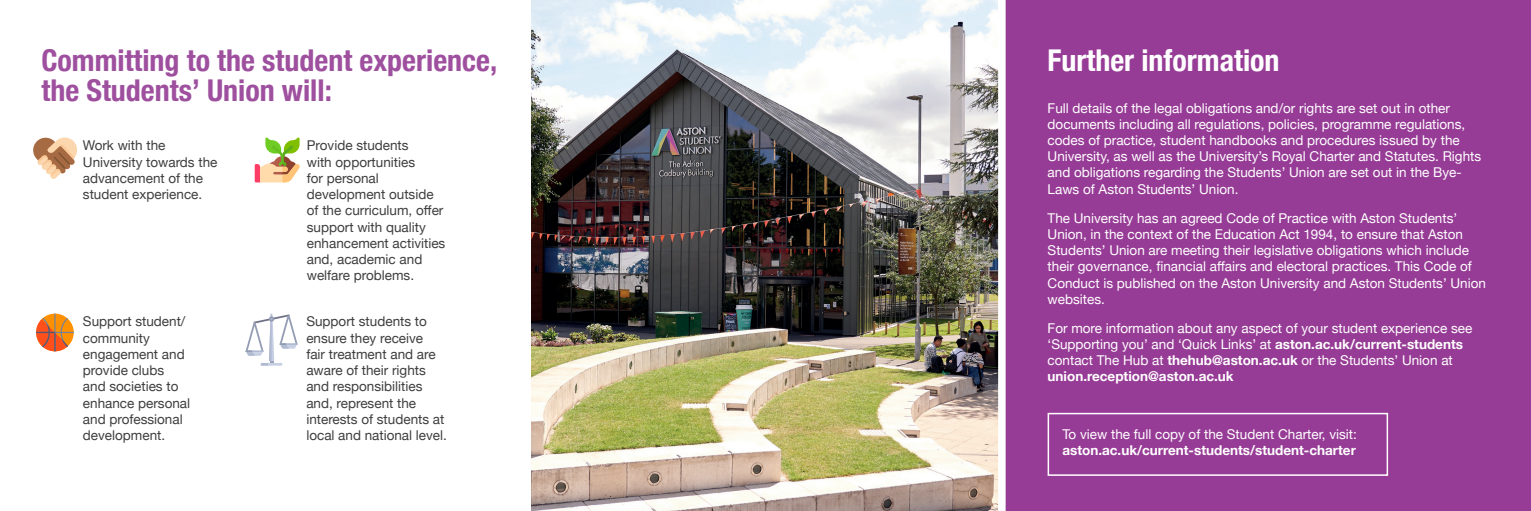
<style>
.page{position:relative;width:1531px;height:511px;background:#fff}
.page>*{position:absolute;margin:0;border:0;box-sizing:border-box;transform-origin:0 0}
.t1{font:700 condensed 30px/30px "Helvetica Neue";color:#9e509f}
.t2{font:700 condensed 30px "Helvetica Neue";color:#fff}
.t3{font:13.5px/16.2px "Helvetica Neue";color:#fff}
.t4{font:13.5px/16.2px "Helvetica Neue";color:#3e3e3f}
.t5{font:700 13.5px/16.2px "Helvetica Neue";color:#fff}
.s1{font-weight:700}
.s2{font-weight:400}
</style>
<div class="page">
<div style="left:999px;top:0;width:532px;height:510px;background:#973c96"></div>
<img style="left:531px;top:0;width:467px;height:510px">
<div style="left:998px;top:0;width:7px;height:510px;background:#fff"></div>
<svg style="left:36px;top:313px;width:38px;height:38px"></svg>
<svg style="left:245px;top:313px;width:53px;height:52px"></svg>
<svg style="left:255px;top:137px;width:45px;height:45px"></svg>
<svg style="left:33px;top:137px;width:45px;height:42px"></svg>
<div style="left:1047px;top:412px;width:341px;height:63px;border:2px solid #fff"></div>
<p class="t1" style="left:41px;top:43px;width:457px">Committing to the student experience, the Students’ Union will:</p>
<p class="t2" style="left:1047px;top:35px;width:233px">Further information</p>
<p class="t3" style="left:1047px;top:100px;width:435px">Full details of the legal obligations and/or rights are set out in other documents including all regulations, policies, programme regulations, codes of practice, student handbooks and procedures issued by the University, as well as the University’s Royal Charter and Statutes. Rights and obligations regarding the Students’ Union are set out in the Bye-Laws of Aston Students’ Union.</p>
<p class="t3" style="left:1047px;top:210px;width:440px">The University has an agreed Code of Practice with Aston Students’ Union, in the context of the Education Act 1994, to ensure that Aston Students’ Union are meeting their legislative obligations which include their governance, financial affairs and electoral practices. This Code of Conduct is published on the Aston University and Aston Students’ Union websites.</p>
<p class="t3" style="left:1047px;top:320px;width:426px">For more information about any aspect of your student experience see ‘Supporting you’ and ‘Quick Links’ at <span class="s1">aston.ac.uk/current-students </span>contact The Hub at <span class="s1">thehub@aston.ac.uk</span> or the Students’ Union at <span class="s1">union.reception@aston.ac.uk</span></p>
<p class="t4" style="left:83px;top:138px;width:136px">Work with the<br>University towards the advancement of the student experience.</p>
<p class="t4" style="left:307px;top:138px;width:140px">Provide students<br>with opportunities<br>for personal development outside of the curriculum, offer support with quality enhancement activities and, academic and welfare problems.</p>
<p class="t4" style="left:83px;top:314px;width:109px">Support student/ community engagement and provide clubs and societies to enhance personal and professional development.</p>
<p class="t4" style="left:306px;top:314px;width:142px">Support students to ensure they receive<br>fair treatment and are aware of their rights and responsibilities and, represent the interests of students at local and national level.</p>
<p class="t5" style="left:1062px;top:425px;width:296px"><span class="s2">To view the full copy of the Student Charter, visit: </span>aston.ac.uk/current-students/student-charter</p>
</div>
